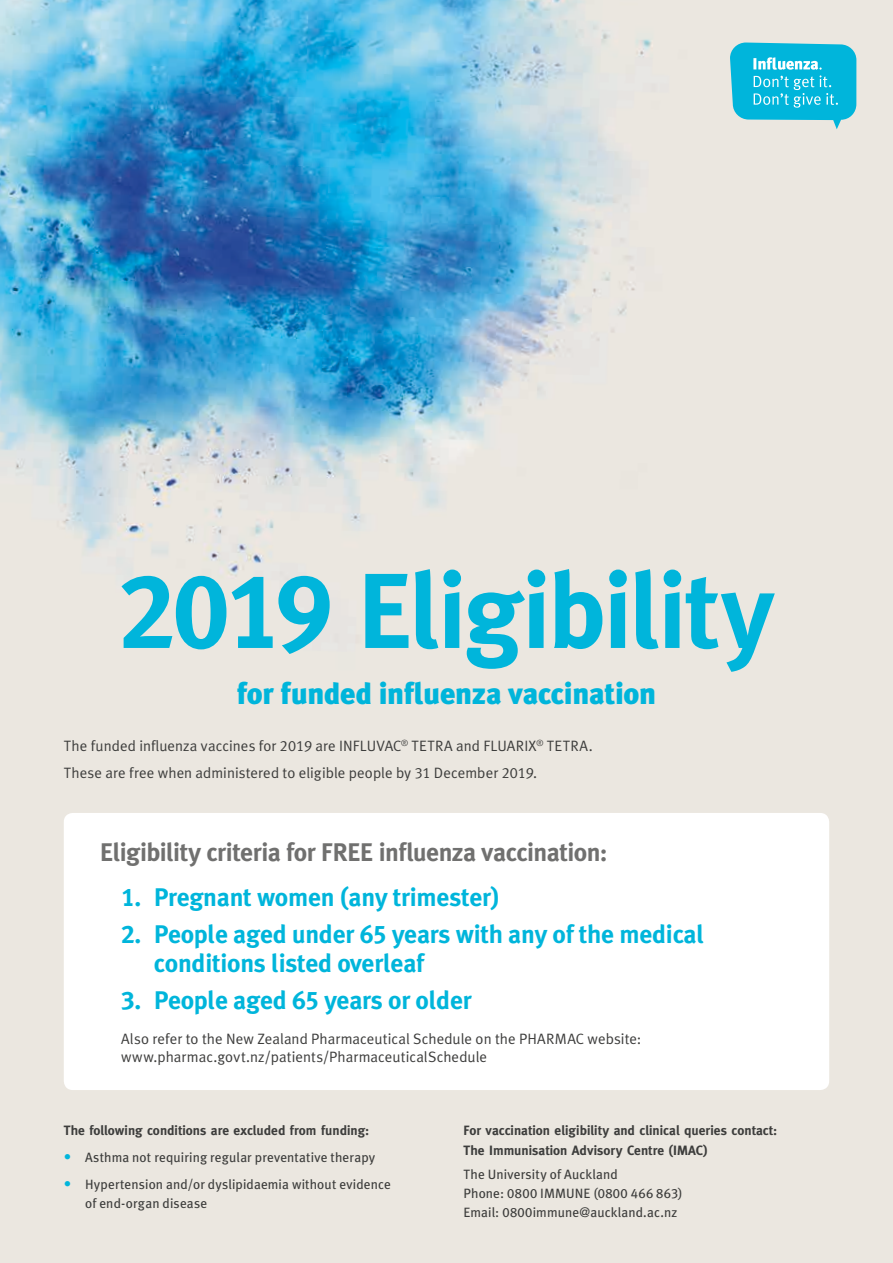
<style>
.page{position:relative;width:893px;height:1263px;background:#fff}
.page>*{position:absolute;margin:0;border:0;box-sizing:border-box;transform-origin:0 0}
.t1{font:700 106.5px "Meta Plus";letter-spacing:-.03em;color:#00b5db}
.t2{font:900 30px "Meta Plus";letter-spacing:-.01em;color:#00b5db}
.t3{font:700 25.5px/28.5px "Meta Plus";letter-spacing:-.01em;color:#00b5db}
.t4{font:700 25.5px "Meta Plus";letter-spacing:-.02em;color:#70706f}
.t5{font:15px/18px "Meta Plus Normal";letter-spacing:.005em;color:#3d3d3c}
.t6{font:13.5px/19.5px "Meta Plus";letter-spacing:.01em;color:#3d3d3c}
.t7{font:700 13.5px/19.5px "Meta";letter-spacing:.005em;color:#3d3d3c}
.s1{font-family:"Meta Plus Bold Caps";font-weight:400}
.s2{font-family:"Meta Plus Normal Caps"}
.s3{font-family:"Meta Plus Normal";font-size:15px;color:#00b5db}
.s4{font-family:"Meta Plus Book Caps"}
</style>
<div class="page">
<img style="left:0;top:0;width:893px;height:1263px">
<div style="left:64px;top:813px;width:765px;height:277px;background:#fff;border-radius:9px"></div>
<svg style="left:730px;top:43px;width:126px;height:86px;background:#35c1de"></svg>
<h1 class="t1" style="left:118px;top:549px;width:657px"><span class="s1">2019</span> Eligibility</h1>
<h2 class="t2" style="left:237px;top:676px;width:421px">for funded influenza vaccination</h2>
<p class="t5" style="left:64px;top:732px;width:530px;line-height:26.5px">The funded influenza vaccines for <span class="s2">2019</span> are INFLUVAC<sup>®</sup> TETRA and FLUARIX<sup>®</sup> TETRA.<br>These are free when administered to eligible people by <span class="s2">31</span> December <span class="s2">2019</span>.</p>
<h3 class="t4" style="left:100px;top:837px;width:509px">Eligibility criteria for FREE influenza vaccination:</h3>
<h3 class="t3" style="left:121px;top:883px;width:380px"><span class="s1">1</span>. Pregnant women (any trimester)</h3>
<h3 class="t3" style="left:154px;top:920px;width:552px;text-indent:-33px"><span class="s1">2</span>. People aged under <span class="s1">65</span> years with any of the medical conditions listed overleaf</h3>
<h3 class="t3" style="left:121px;top:985px;width:352px"><span class="s1">3</span>. People aged <span class="s1">65</span> years or older</h3>
<p class="t5" style="left:121px;top:1029px;width:522px">Also refer to the New Zealand Pharmaceutical Schedule on the PHARMAC website: www.pharmac.govt.nz/patients/PharmaceuticalSchedule</p>
<p class="t7" style="left:64px;top:1121px;width:307px">The following conditions are excluded from funding:</p>
<p class="t6" style="left:64px;top:1147px;width:313px"><span class="s3">•</span> Asthma not requiring regular preventative therapy</p>
<p class="t6" style="left:85px;top:1174px;width:308px;text-indent:-21px"><span class="s3">•</span> Hypertension and/or dyslipidaemia without evidence of end-organ disease</p>
<p class="t7" style="left:463px;top:1121px;width:315px">For vaccination eligibility and clinical queries contact:<br>The Immunisation Advisory Centre (IMAC)</p>
<p class="t6" style="left:463px;top:1164px;width:220px">The University of Auckland<br>Phone: <span class="s4">0800</span> IMMUNE (<span class="s4">0800 466 863</span>)<br>Email: <span class="s4">0800</span>immune@auckland.ac.nz</p>
</div>
